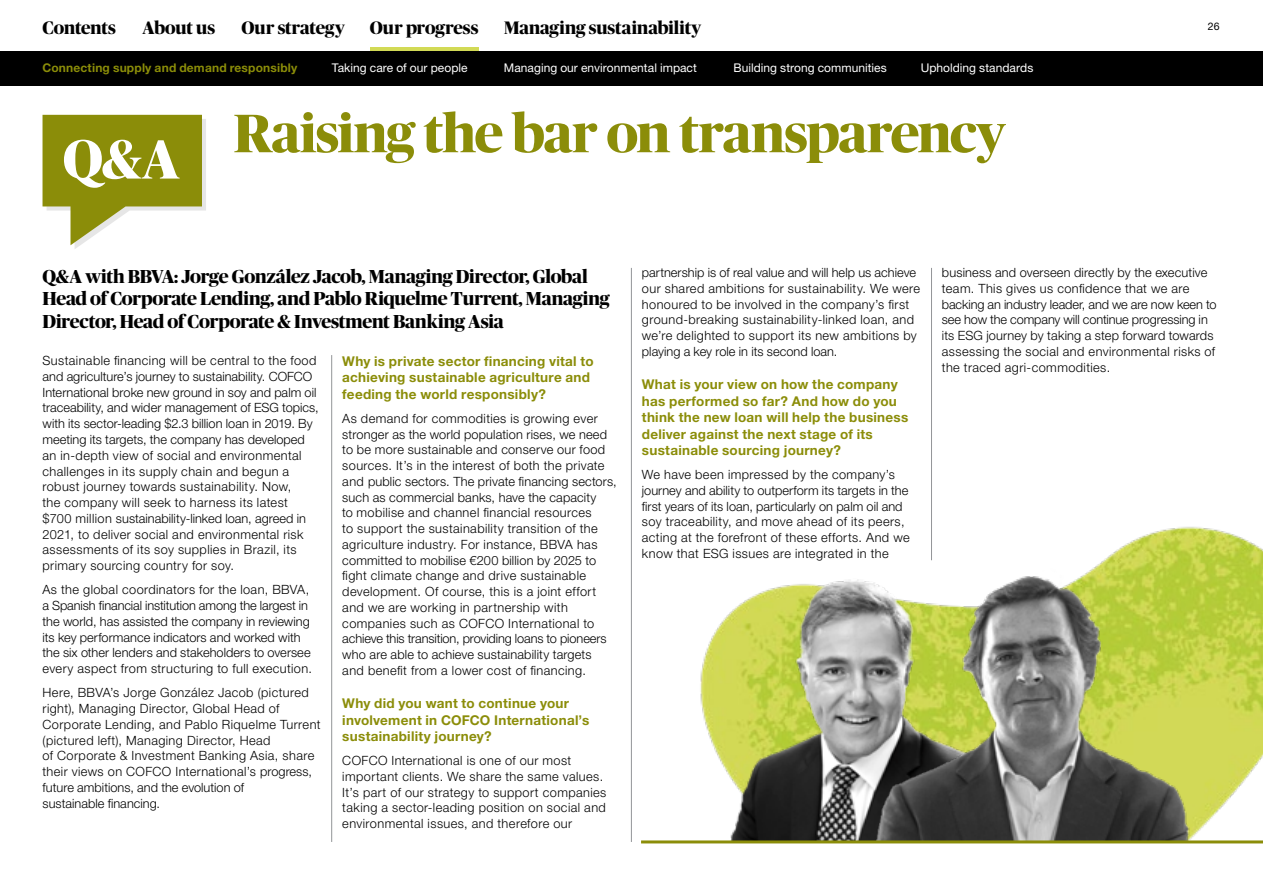
<style>
.page{position:relative;width:1263px;height:893px;background:#fff}
.page>*{position:absolute;margin:0;border:0;box-sizing:border-box;transform-origin:0 0}
.Q_A{font:700 55.2px "Publico Banner";color:#fff}
.Page___H1{font:700 54px "Publico Banner";letter-spacing:-.015em;color:#8b8d09}
.Page___Intro{font:700 18.75px/22.5px "Publico Banner";letter-spacing:-.015em;color:#000}
.t1{font:700 18px "Publico Banner";color:#000}
.Body___H2___Helvetic{font:700 13.5px/16.5px "Helvetica Neue LT Std";letter-spacing:.02em;color:#8b8d09}
.Body___Copy{font:300 12.75px/15.8px "Helvetica Neue LT Std";letter-spacing:.025em;color:#000}
.Body___Copy-2{font:300 12.75px/15.8px "Helvetica Neue LT Std";letter-spacing:.005em;color:#000}
.Navigation_Tabs___Re{font:12px "Helvetica Neue LT Std";color:#fff}
.Navigation_Tabs___Gr{font:700 12px "Helvetica Neue LT Std";letter-spacing:.015em;color:#8b8d09}
.t2{font:10.5px "Helvetica Neue LT Std";color:#000}
</style>
<div class="page">
<svg style="left:43px;top:115px;width:163px;height:134px"></svg>
<img style="left:700px;top:527px;width:563px;height:289px">
<div style="left:0;top:51px;width:1263px;height:34px;background:#000"></div>
<hr style="left:331px;top:355px;width:1px;height:487px;background:#939598">
<hr style="left:631px;top:268px;width:1px;height:574px;background:#939598">
<hr style="left:931px;top:268px;width:1px;height:292px;background:#939598">
<img style="left:727px;top:559px;width:148px;height:281px">
<img style="left:875px;top:540px;width:338px;height:300px">
<hr style="left:641px;top:840px;width:622px;height:3px;background:#8b8d09">
<hr style="left:370px;top:48px;width:108px;height:3px;background:#d2da56">
<h3 class="t1" style="left:43px;top:14px;width:75px">Contents</h3>
<h3 class="t1" style="left:142px;top:14px;width:74px">About us</h3>
<h3 class="t1" style="left:242px;top:14px;width:105px">Our strategy</h3>
<h3 class="t1" style="left:370px;top:14px;width:110px">Our progress</h3>
<h3 class="t1" style="left:504px;top:14px;width:199px">Managing sustainability</h3>
<p class="t2" style="left:1208px;top:20px;width:13px">26</p>
<p class="Navigation_Tabs___Gr" style="left:43px;top:61px;width:256px">Connecting supply and demand responsibly</p>
<p class="Navigation_Tabs___Re" style="left:332px;top:61px;width:137px">Taking care of our people</p>
<p class="Navigation_Tabs___Re" style="left:504px;top:61px;width:195px">Managing our environmental impact</p>
<p class="Navigation_Tabs___Re" style="left:733px;top:61px;width:155px">Building strong communities</p>
<p class="Navigation_Tabs___Re" style="left:921px;top:61px;width:114px">Upholding standards</p>
<p class="Q_A" style="left:63px;top:120px;width:118px">Q&amp;A</p>
<p class="Page___H1" style="left:234px;top:95px;width:773px">Raising the bar on transparency</p>
<p class="Page___Intro" style="left:43px;top:264px;width:568px">Q&amp;A with BBVA: Jorge González Jacob, Managing Director, Global<br>Head of Corporate Lending, and Pablo Riquelme Turrent, Managing<br>Director, Head of Corporate &amp; Investment Banking Asia</p>
<p class="Body___H2___Helvetic" style="left:342px;top:352px;width:253px">Why is private sector financing vital to achieving sustainable agriculture and feeding the world responsibly?</p>
<p class="Body___Copy" style="left:342px;top:410px;width:276px">As demand for commodities is growing ever stronger as the world population rises, we need to be more sustainable and conserve our food sources. It’s in the interest of both the private and public sectors. The private financing sectors, such as commercial banks, have the capacity<br>to mobilise and channel financial resources<br>to support the sustainability transition of the agriculture industry. For instance, BBVA has committed to mobilise €200 billion by 2025 to fight climate change and drive sustainable development. Of course, this is a joint effort and we are working in partnership with companies such as COFCO International to achieve this transition, providing loans to pioneers who are able to achieve sustainability targets<br>and benefit from a lower cost of financing.</p>
<p class="Body___H2___Helvetic" style="left:342px;top:695px;width:249px">Why did you want to continue your involvement in COFCO International’s sustainability journey?</p>
<p class="Body___Copy" style="left:342px;top:752px;width:266px">COFCO International is one of our most important clients. We share the same values.<br>It’s part of our strategy to support companies taking a sector-leading position on social and environmental issues, and therefore our</p>
<p class="Body___Copy" style="left:43px;top:353px;width:278px">Sustainable financing will be central to the food and agriculture’s journey to sustainability. COFCO International broke new ground in soy and palm oil traceability, and wider management of ESG topics, with its sector-leading $2.3 billion loan in 2019. By meeting its targets, the company has developed an in-depth view of social and environmental challenges in its supply chain and begun a robust journey towards sustainability. Now,<br>the company will seek to harness its latest $700 million sustainability-linked loan, agreed in 2021, to deliver social and environmental risk assessments of its soy supplies in Brazil, its primary sourcing country for soy.</p>
<p class="Body___Copy-2" style="left:43px;top:582px;width:271px">As the global coordinators for the loan, BBVA, a Spanish financial institution among the largest in the world, has assisted the company in reviewing its key performance indicators and worked with the six other lenders and stakeholders to oversee every aspect from structuring to full execution.</p>
<p class="Body___Copy" style="left:43px;top:685px;width:280px">Here, BBVA’s Jorge González Jacob (pictured right), Managing Director, Global Head of Corporate Lending, and Pablo Riquelme Turrent (pictured left), Managing Director, Head<br>of Corporate &amp; Investment Banking Asia, share their views on COFCO International’s progress, future ambitions, and the evolution of<br>sustainable financing.</p>
<p class="Body___Copy" style="left:642px;top:264px;width:280px">partnership is of real value and will help us achieve our shared ambitions for sustainability. We were honoured to be involved in the company’s first ground-breaking sustainability-linked loan, and we’re delighted to support its new ambitions by playing a key role in its second loan.</p>
<p class="Body___H2___Helvetic" style="left:642px;top:376px;width:268px">What is your view on how the company has performed so far? And how do you think the new loan will help the business deliver against the next stage of its sustainable sourcing journey?</p>
<p class="Body___Copy" style="left:642px;top:466px;width:269px">We have been impressed by the company’s journey and ability to outperform its targets in the first years of its loan, particularly on palm oil and soy traceability, and move ahead of its peers, acting at the forefront of these efforts. And we know that ESG issues are integrated in the</p>
<p class="Body___Copy" style="left:942px;top:264px;width:276px">business and overseen directly by the executive team. This gives us confidence that we are backing an industry leader, and we are now keen to see how the company will continue progressing in its ESG journey by taking a step forward towards assessing the social and environmental risks of the traced agri-commodities.</p>
</div>
